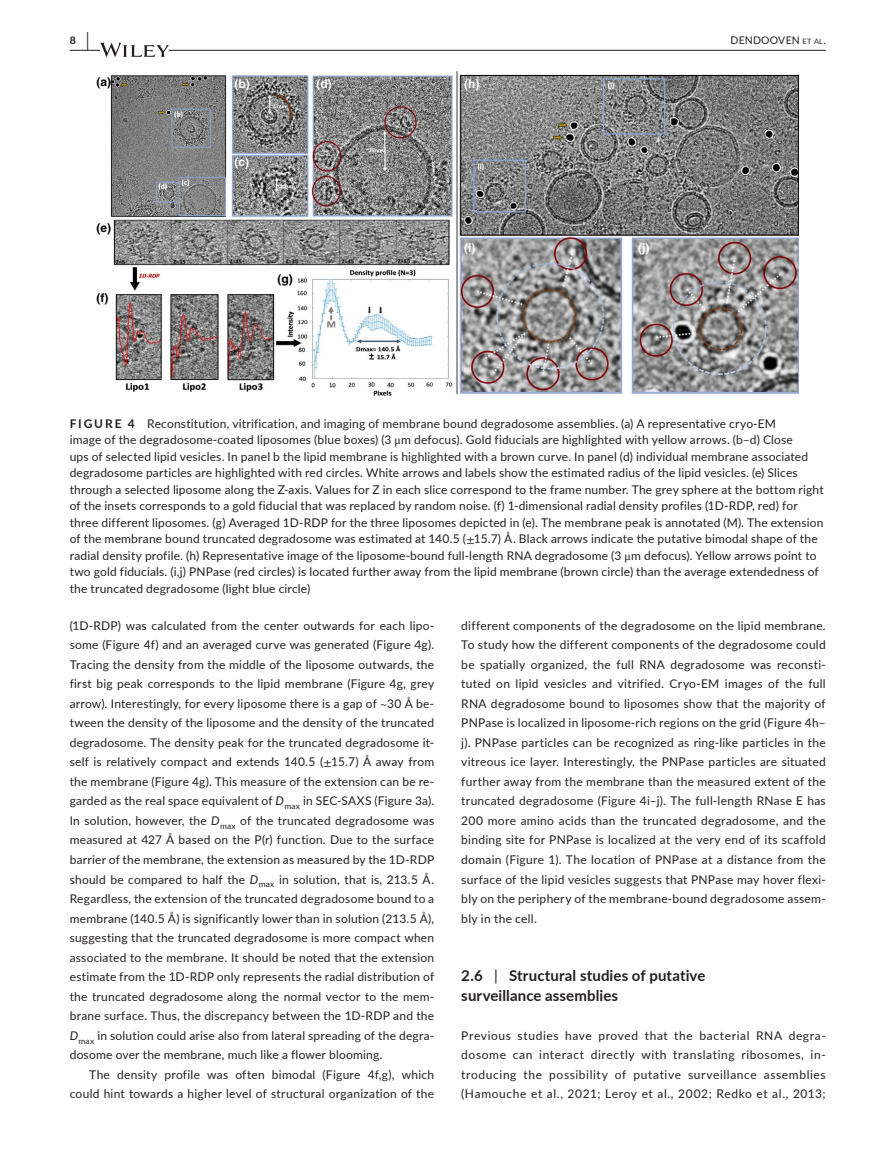
<style>
.page{position:relative;width:893px;height:1174px;background:#fff}
.page>*{position:absolute;margin:0;border:0;box-sizing:border-box;transform-origin:0 0}
.t1{font:700 15px/19.5px "Lato";letter-spacing:.005em;color:#231f20}
.t2{font:12px/19.5px "Lato";letter-spacing:.015em;color:#231f20;text-align:justify}
.t3{font:700 12px "Helvetica";color:#fff}
.t4{font:700 12px "Helvetica";color:#000}
.t5{font:10.5px "Lato";letter-spacing:.02em;color:#231f20}
.t6{font:700 10.5px "Lato";color:#231f20}
.s1{font-size:19.5px}
.s2{font-size:7.35px}
.s3{font-weight:700}
.s4{font-family:"STIX"}
.s5{font-style:italic}
.s6{font-weight:400}
</style>
<div class="page">
<hr style="left:70px;top:50px;width:756px;height:1px;background:#231f20">
<svg style="left:100px;top:43px;width:69px;height:14px"></svg>
<img style="left:110px;top:72px;width:689px;height:323px">
<p class="t6" style="left:70px;top:33px;width:21px">8 <span class="s1">|</span></p>
<p class="t5" style="left:731px;top:33px;width:97px">DENDOOVEN <span class="s2">et al</span>.</p>
<p class="t4" style="left:97px;top:74px;width:16px">(a)</p>
<p class="t3" style="left:235px;top:77px;width:17px">(b)</p>
<p class="t4" style="left:97px;top:221px;width:16px">(e)</p>
<p class="t4" style="left:97px;top:290px;width:13px">(f)</p>
<p class="t3" style="left:235px;top:154px;width:16px">(c)</p>
<p class="t3" style="left:316px;top:77px;width:17px">(d)</p>
<p class="t4" style="left:277px;top:271px;width:17px">(g)</p>
<p class="t3" style="left:464px;top:77px;width:17px">(h)</p>
<p class="t3" style="left:464px;top:240px;width:13px">(i)</p>
<p class="t3" style="left:638px;top:240px;width:13px">(j)</p>
<p class="t2" style="left:70px;top:415px;width:755px;line-height:16.5px;text-align:left"><span class="s3">FIGURE 4</span> Reconstitution, vitrification, and imaging of membrane bound degradosome assemblies. (a) A representative cryo-EM<br>image of the degradosome-coated liposomes (blue boxes) (3 <span class="s4">μ</span>m defocus). Gold fiducials are highlighted with yellow arrows. (b–d) Close<br>ups of selected lipid vesicles. In panel b the lipid membrane is highlighted with a brown curve. In panel (d) individual membrane associated degradosome particles are highlighted with red circles. White arrows and labels show the estimated radius of the lipid vesicles. (e) Slices through a selected liposome along the Z-axis. Values for Z in each slice correspond to the frame number. The grey sphere at the bottom right of the insets corresponds to a gold fiducial that was replaced by random noise. (f) 1-dimensional radial density profiles (1D-RDP, red) for three different liposomes. (g) Averaged 1D-RDP for the three liposomes depicted in (e). The membrane peak is annotated (M). The extension of the membrane bound truncated degradosome was estimated at 140.5 (<span class="s4">±</span>15.7) Å. Black arrows indicate the putative bimodal shape of the radial density profile. (h) Representative image of the liposome-bound full-length RNA degradosome (3 <span class="s4">μ</span>m defocus). Yellow arrows point to two gold fiducials. (i,j) PNPase (red circles) is located further away from the lipid membrane (brown circle) than the average extendedness of the truncated degradosome (light blue circle)</p>
<p class="t2" style="left:70px;top:615px;width:366px">(1D-RDP) was calculated from the center outwards for each lipo&shy;some (Figure 4f) and an averaged curve was generated (Figure 4g).<br>Tracing the density from the middle of the liposome outwards, the first big peak corresponds to the lipid membrane (Figure 4g, grey arrow). Interestingly, for every liposome there is a gap of <span class="s4">~</span>30 Å be&shy;tween the density of the liposome and the density of the truncated degradosome. The density peak for the truncated degradosome it&shy;self is relatively compact and extends 140.5 (<span class="s4">±</span>15.7) Å away from the membrane (Figure 4g). This measure of the extension can be re&shy;garded as the real space equivalent of <span class="s5">D</span><sub>max</sub> in SEC-SAXS (Figure 3a).<br>In solution, however, the <span class="s5">D</span><sub>max</sub> of the truncated degradosome was measured at 427 Å based on the P(r) function. Due to the surface barrier of the membrane, the extension as measured by the 1D-RDP should be compared to half the <span class="s5">D</span><sub>max</sub> in solution, that is, 213.5 Å.<br>Regardless, the extension of the truncated degradosome bound to a membrane (140.5 Å) is significantly lower than in solution (213.5 Å), suggesting that the truncated degradosome is more compact when associated to the membrane. It should be noted that the extension estimate from the 1D-RDP only represents the radial distribution of the truncated degradosome along the normal vector to the mem&shy;brane surface. Thus, the discrepancy between the 1D-RDP and the <span class="s5">D</span><sub>max</sub> in solution could arise also from lateral spreading of the degra&shy;dosome over the membrane, much like a flower blooming.</p>
<p class="t2" style="left:70px;top:1064px;width:366px;text-align:right">The density profile was often bimodal (Figure 4f,g), which could hint towards a higher level of structural organization of the</p>
<p class="t2" style="left:461px;top:615px;width:366px">different components of the degradosome on the lipid membrane.<br>To study how the different components of the degradosome could be spatially organized, the full RNA degradosome was reconsti&shy;tuted on lipid vesicles and vitrified. Cryo-EM images of the full RNA degradosome bound to liposomes show that the majority of PNPase is localized in liposome-rich regions on the grid (Figure 4h– j). PNPase particles can be recognized as ring-like particles in the vitreous ice layer. Interestingly, the PNPase particles are situated further away from the membrane than the measured extent of the truncated degradosome (Figure 4i–j). The full-length RNase E has 200 more amino acids than the truncated degradosome, and the binding site for PNPase is localized at the very end of its scaffold domain (Figure 1). The location of PNPase at a distance from the surface of the lipid vesicles suggests that PNPase may hover flexi&shy;bly on the periphery of the membrane-bound degradosome assem&shy;bly in the cell.</p>
<p class="t1" style="left:461px;top:965px;width:246px">2.6 <span class="s6">|</span> Structural studies of putative surveillance assemblies</p>
<p class="t2" style="left:461px;top:1025px;width:366px">Previous studies have proved that the bacterial RNA degra&shy;dosome can interact directly with translating ribosomes, in&shy;troducing the possibility of putative surveillance assemblies (Hamouche et al., 2021; Leroy et al., 2002; Redko et al., 2013;</p>
</div>
